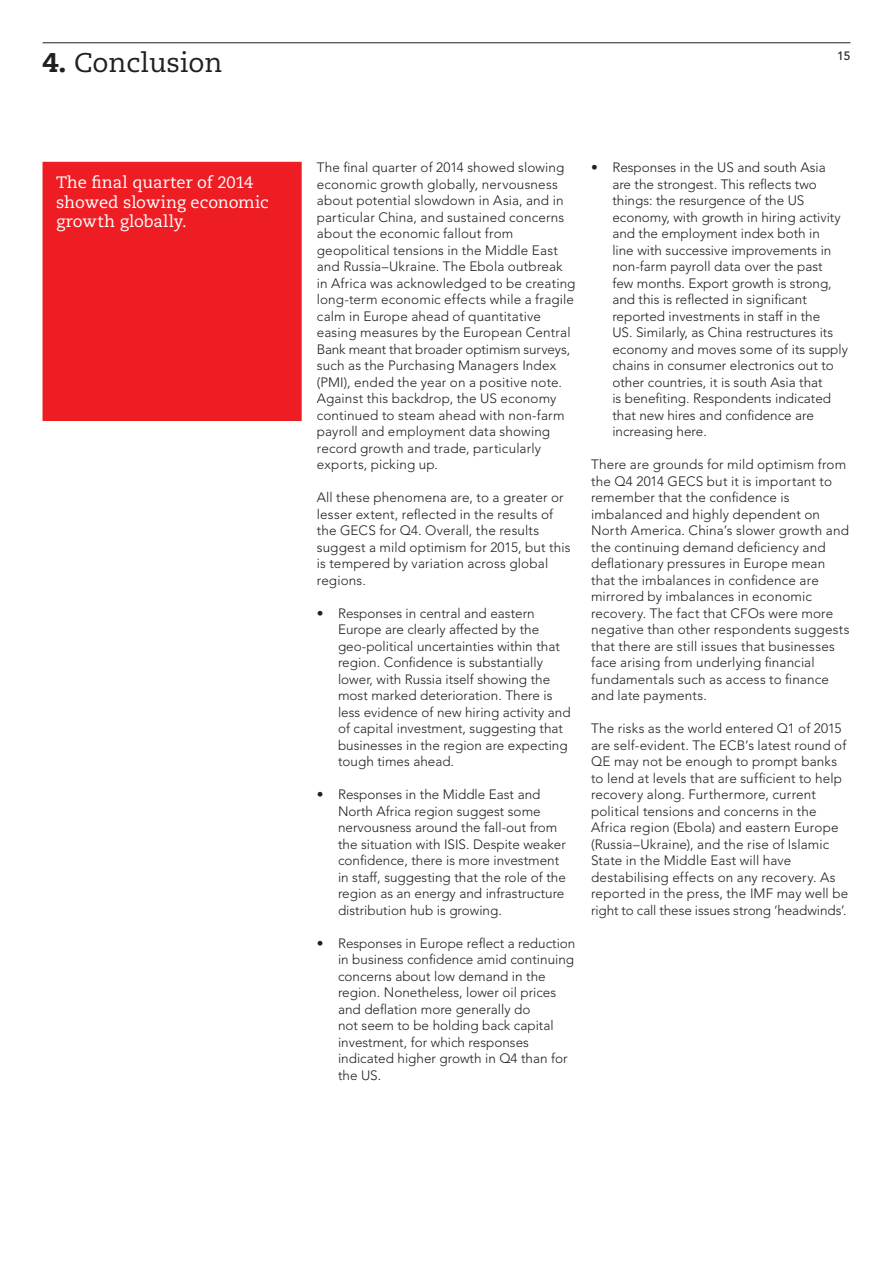
<style>
.page{position:relative;width:893px;height:1263px;background:#fff}
.page>*{position:absolute;margin:0;border:0;box-sizing:border-box;transform-origin:0 0}
.Heading_L1_-_Chapter{font:27px "Caecilia LT Std";color:#231f20}
.Chapter_box_text{font:16.5px/19.5px "Caecilia LT Std";letter-spacing:-.005em;color:#fff}
.body_text{font:300 13.5px/16.5px "Avenir LT Std";color:#231f20}
.t1{font:500 12px "Avenir LT Std";color:#231f20}
.s1{font-weight:800}
</style>
<div class="page">
<hr style="left:43px;top:43px;width:807px;height:1px;background:#231f20">
<div style="left:44px;top:163px;width:256px;height:256px;background:#ee1d23"></div>
<div style="left:43px;top:162px;width:259px;height:259px;border:3px solid #ee1d23"></div>
<p class="Heading_L1_-_Chapter" style="left:43px;top:47px;width:182px"><span class="s1">4.</span> Conclusion</p>
<p class="Chapter_box_text" style="left:56px;top:173px;width:214px">The final quarter of 2014 showed slowing economic growth globally.</p>
<p class="t1" style="left:837px;top:49px;width:15px">15</p>
<p class="body_text" style="left:317px;top:159px;width:260px">The final quarter of 2014 showed slowing economic growth globally, nervousness about potential slowdown in Asia, and in particular China, and sustained concerns about the economic fallout from geopolitical tensions in the Middle East and Russia–Ukraine. The Ebola outbreak in Africa was acknowledged to be creating long-term economic effects while a fragile calm in Europe ahead of quantitative easing measures by the European Central Bank meant that broader optimism surveys, such as the Purchasing Managers Index (PMI), ended the year on a positive note.<br>Against this backdrop, the US economy continued to steam ahead with non-farm payroll and employment data showing record growth and trade, particularly exports, picking up.</p>
<p class="body_text" style="left:317px;top:489px;width:255px">All these phenomena are, to a greater or lesser extent, reflected in the results of the GECS for Q4. Overall, the results suggest a mild optimism for 2015, but this is tempered by variation across global regions.</p>
<p class="body_text" style="left:338px;top:605px;width:234px;text-indent:-21px">• Responses in central and eastern Europe are clearly affected by the geo-political uncertainties within that region. Confidence is substantially lower, with Russia itself showing the most marked deterioration. There is less evidence of new hiring activity and of capital investment, suggesting that businesses in the region are expecting tough times ahead.</p>
<p class="body_text" style="left:338px;top:786px;width:229px;text-indent:-21px">• Responses in the Middle East and North Africa region suggest some nervousness around the fall-out from the situation with ISIS. Despite weaker confidence, there is more investment in staff, suggesting that the role of the region as an energy and infrastructure distribution hub is growing.</p>
<p class="body_text" style="left:338px;top:935px;width:239px;text-indent:-21px">• Responses in Europe reflect a reduction in business confidence amid continuing concerns about low demand in the region. Nonetheless, lower oil prices and deflation more generally do<br>not seem to be holding back capital investment, for which responses indicated higher growth in Q4 than for the US.</p>
<p class="body_text" style="left:612px;top:159px;width:237px;text-indent:-21px">• Responses in the US and south Asia<br>are the strongest. This reflects two things: the resurgence of the US economy, with growth in hiring activity and the employment index both in<br>line with successive improvements in non-farm payroll data over the past<br>few months. Export growth is strong, and this is reflected in significant reported investments in staff in the<br>US. Similarly, as China restructures its economy and moves some of its supply chains in consumer electronics out to other countries, it is south Asia that<br>is benefiting. Respondents indicated that new hires and confidence are increasing here.</p>
<p class="body_text" style="left:591px;top:456px;width:260px">There are grounds for mild optimism from the Q4 2014 GECS but it is important to remember that the confidence is imbalanced and highly dependent on North America. China’s slower growth and the continuing demand deficiency and deflationary pressures in Europe mean that the imbalances in confidence are mirrored by imbalances in economic recovery. The fact that CFOs were more negative than other respondents suggests that there are still issues that businesses face arising from underlying financial fundamentals such as access to finance and late payments.</p>
<p class="body_text" style="left:591px;top:720px;width:259px">The risks as the world entered Q1 of 2015 are self-evident. The ECB’s latest round of QE may not be enough to prompt banks to lend at levels that are sufficient to help recovery along. Furthermore, current political tensions and concerns in the Africa region (Ebola) and eastern Europe (Russia–Ukraine), and the rise of Islamic State in the Middle East will have destabilising effects on any recovery. As reported in the press, the IMF may well be right to call these issues strong ‘headwinds’.</p>
</div>
